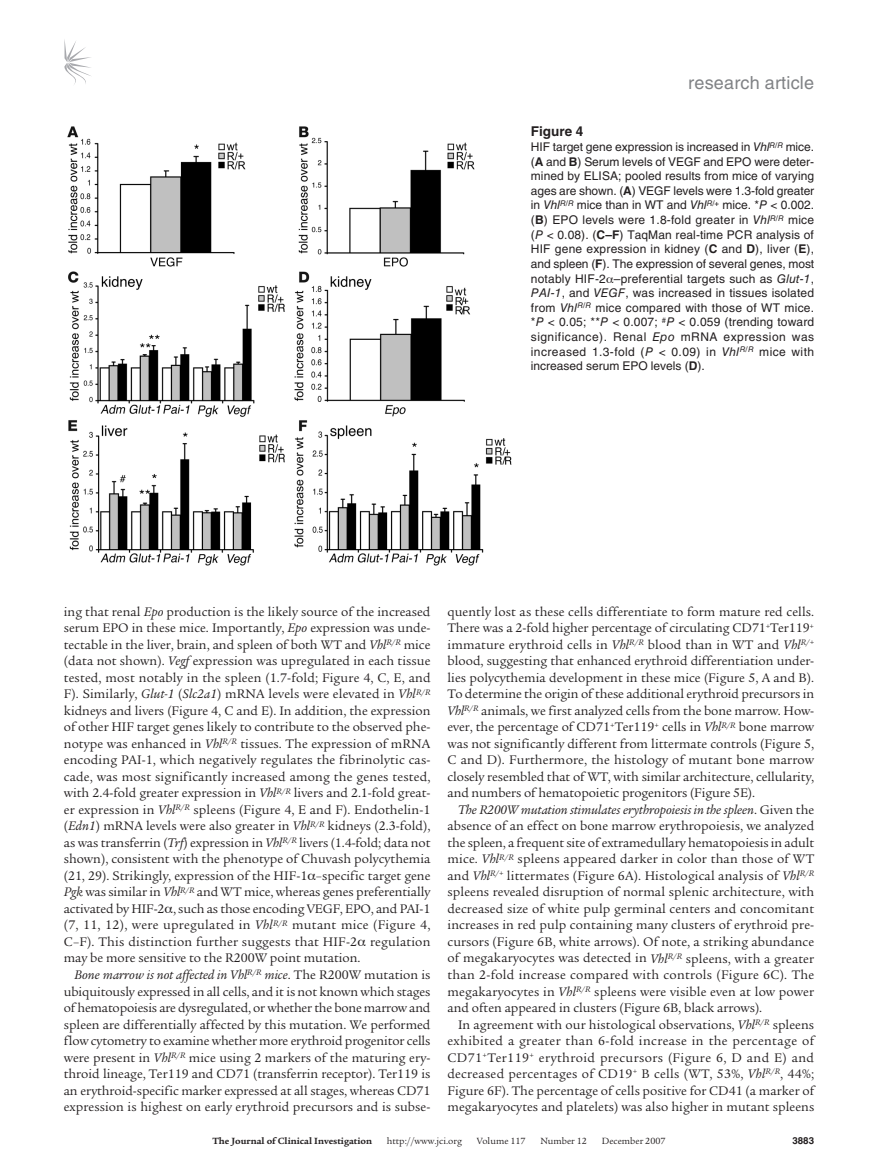
<style>
.page{position:relative;width:878px;height:1174px;background:#fff}
.page>*{position:absolute;margin:0;border:0;box-sizing:border-box;transform-origin:0 0}
.t1{font:18px "Helvetica LT Std";letter-spacing:.01em;color:#808285}
.t2{font:13.5px/16.5px "Legacy Serif Std";color:#231f20;text-align:justify}
.t3{font:700 13.5px "Helvetica LT Std";color:#231f20}
.t4{font:12px/14.7px "Helvetica LT Std";letter-spacing:.035em;color:#231f20;text-align:justify}
.t5{font:9.75px "Legacy Serif Std";color:#231f20}
.t6{font:700 9.75px "Legacy Serif Std";color:#231f20}
.t7{font:700 9.75px "Helvetica LT Std";color:#231f20}
.s1{font-style:italic}
.s2{font-weight:700}
</style>
<div class="page">
<svg style="left:64px;top:39px;width:27px;height:45px"></svg>
<img style="left:67px;top:126px;width:445px;height:440px">
<h1 class="t1" style="left:688px;top:72px;width:127px">research article</h1>
<p class="t3" style="left:531px;top:123px;width:54px">Figure 4</p>
<p class="t4" style="left:531px;top:139px;width:285px">HIF target gene expression is increased in <span class="s1">Vhl</span><sup>R/R</sup> mice. (<span class="s2">A</span> and <span class="s2">B</span>) Serum levels of VEGF and Epo were deter&shy;mined by ELISA; pooled results from mice of varying ages are shown. (<span class="s2">A</span>) VEGF levels were 1.3-fold greater in <span class="s1">Vhl</span><sup>R/R</sup> mice than in WT and <span class="s1">Vhl</span><sup>R/+</sup> mice. *<span class="s1">P</span> &lt; 0.002. (<span class="s2">B</span>) Epo levels were 1.8-fold greater in <span class="s1">Vhl</span><sup>R/R</sup> mice (<span class="s1">P</span> &lt; 0.08). (<span class="s2">C–F</span>) TaqMan real-time PCR analysis of HIF gene expression in kidney (<span class="s2">C</span> and <span class="s2">D</span>), liver (<span class="s2">E</span>), and spleen (<span class="s2">F</span>). The expression of several genes, most notably HIF-2 –preferential targets such as <span class="s1">Glut-1</span>, <span class="s1">PAI-1</span>, and <span class="s1">VEGF</span>, was increased in tissues isolated from <span class="s1">Vhl</span><sup>R/R</sup> mice compared with those of WT mice. *<span class="s1">P</span> &lt; 0.05; **<span class="s1">P</span> &lt; 0.007; <sup>#</sup><span class="s1">P</span> &lt; 0.059 (trending toward significance). Renal <span class="s1">Epo</span> mRNA expression was increased 1.3-fold (<span class="s1">P</span> &lt; 0.09) in <span class="s1">Vhl</span><sup>R/R</sup> mice with increased serum Epo levels (<span class="s2">D</span>).</p>
<p class="t2" style="left:64px;top:603px;width:368px">ing that renal <span class="s1">Epo</span> production is the likely source of the increased serum Epo in these mice. Importantly, <span class="s1">Epo</span> expression was unde&shy;tectable in the liver, brain, and spleen of both WT and <span class="s1">Vhl</span><sup>R/R</sup> mice (data not shown). <span class="s1">Vegf</span> expression was upregulated in each tissue tested, most notably in the spleen (1.7-fold; Figure 4, C, E, and F). Similarly, <span class="s1">Glut-1</span> (<span class="s1">Slc2a1</span>) mRNA levels were elevated in <span class="s1">Vhl</span><sup>R/R </sup>kidneys and livers (Figure 4, C and E). In addition, the expression of other HIF target genes likely to contribute to the observed phe&shy;notype was enhanced in <span class="s1">Vhl</span><sup>R/R</sup> tissues. The expression of mRNA encoding PAI-1, which negatively regulates the fibrinolytic cas&shy;cade, was most significantly increased among the genes tested, with 2.4-fold greater expression in <span class="s1">Vhl</span><sup>R/R</sup> livers and 2.1-fold great&shy;er expression in <span class="s1">Vhl</span><sup>R/R</sup> spleens (Figure 4, E and F). Endothelin-1 (<span class="s1">Edn1</span>) mRNA levels were also greater in <span class="s1">Vhl</span><sup>R/R</sup> kidneys (2.3-fold), as was transferrin (<span class="s1">Trf</span>) expression in <span class="s1">Vhl</span><sup>R/R</sup> livers (1.4-fold; data not shown), consistent with the phenotype of Chuvash polycythemia (21, 29). Strikingly, expression of the HIF-1 –specific target gene <span class="s1">Pgk</span> was similar in <span class="s1">Vhl</span><sup>R/R</sup> and WT mice, whereas genes preferentially activated by HIF-2 , such as those encoding VEGF, EPO, and PAI-1 (7, 11, 12), were upregulated in <span class="s1">Vhl</span><sup>R/R</sup> mutant mice (Figure 4, C–F). This distinction further suggests that HIF-2 regulation may be more sensitive to the R200W point mutation.</p>
<p class="t2" style="left:64px;top:966px;width:368px;text-indent:11px"><span class="s1">Bone marrow is not affected in Vhl</span><sup>R/R</sup> <span class="s1">mice</span>. The R200W mutation is ubiquitously expressed in all cells, and it is not known which stages of hematopoiesis are dysregulated, or whether the bone marrow and spleen are differentially affected by this mutation. We performed flow cytometry to examine whether more erythroid progenitor cells were present in <span class="s1">Vhl</span><sup>R/R</sup> mice using 2 markers of the maturing ery&shy;throid lineage, Ter119 and CD71 (transferrin receptor). Ter119 is an erythroid-specific marker expressed at all stages, whereas CD71 expression is highest on early erythroid precursors and is subse-</p>
<p class="t2" style="left:447px;top:603px;width:368px">quently lost as these cells differentiate to form mature red cells.<br>There was a 2-fold higher percentage of circulating CD71<sup>+</sup>Ter119<sup>+ </sup>immature erythroid cells in <span class="s1">Vhl</span><sup>R/R</sup> blood than in WT and <span class="s1">Vhl</span><sup>R/+ </sup>blood, suggesting that enhanced erythroid differentiation under&shy;lies polycythemia development in these mice (Figure 5, A and B).<br>To determine the origin of these additional erythroid precursors in <span class="s1">Vhl</span><sup>R/R</sup> animals, we first analyzed cells from the bone marrow. How&shy;ever, the percentage of CD71<sup>+</sup>Ter119<sup>+</sup> cells in <span class="s1">Vhl</span><sup>R/R</sup> bone marrow was not significantly different from littermate controls (Figure 5, C and D). Furthermore, the histology of mutant bone marrow closely resembled that of WT, with similar architecture, cellularity, and numbers of hematopoietic progenitors (Figure 5E).</p>
<p class="t2" style="left:447px;top:801px;width:368px;text-indent:11px"><span class="s1">The R200W mutation stimulates erythropoiesis in the spleen</span>. Given the absence of an effect on bone marrow erythropoiesis, we analyzed the spleen, a frequent site of extramedullary hematopoiesis in adult mice. <span class="s1">Vhl</span><sup>R/R</sup> spleens appeared darker in color than those of WT and <span class="s1">Vhl</span><sup>R/+</sup> littermates (Figure 6A). Histological analysis of <span class="s1">Vhl</span><sup>R/R </sup>spleens revealed disruption of normal splenic architecture, with decreased size of white pulp germinal centers and concomitant increases in red pulp containing many clusters of erythroid pre&shy;cursors (Figure 6B, white arrows). Of note, a striking abundance of megakaryocytes was detected in <span class="s1">Vhl</span><sup>R/R</sup> spleens, with a greater than 2-fold increase compared with controls (Figure 6C). The megakaryocytes in <span class="s1">Vhl</span><sup>R/R</sup> spleens were visible even at low power and often appeared in clusters (Figure 6B, black arrows).</p>
<p class="t2" style="left:447px;top:1016px;width:368px;text-indent:11px">In agreement with our histological observations, <span class="s1">Vhl</span><sup>R/R</sup> spleens exhibited a greater than 6-fold increase in the percentage of CD71<sup>+</sup>Ter119<sup>+</sup> erythroid precursors (Figure 6, D and E) and decreased percentages of CD19<sup>+</sup> B cells (WT, 53%, <span class="s1">Vhl</span><sup>R/R</sup>, 44%; Figure 6F). The percentage of cells positive for CD41 (a marker of megakaryocytes and platelets) was also higher in mutant spleens</p>
<p class="t6" style="left:212px;top:1135px;width:161px">The Journal of Clinical Investigation</p>
<p class="t5" style="left:387px;top:1135px;width:77px">http://www.jci.org</p>
<p class="t5" style="left:476px;top:1135px;width:50px">Volume 117</p>
<p class="t5" style="left:540px;top:1135px;width:48px">Number 12</p>
<p class="t5" style="left:601px;top:1135px;width:65px">December 2007</p>
<p class="t7" style="left:792px;top:1134px;width:23px">3883</p>
</div>
